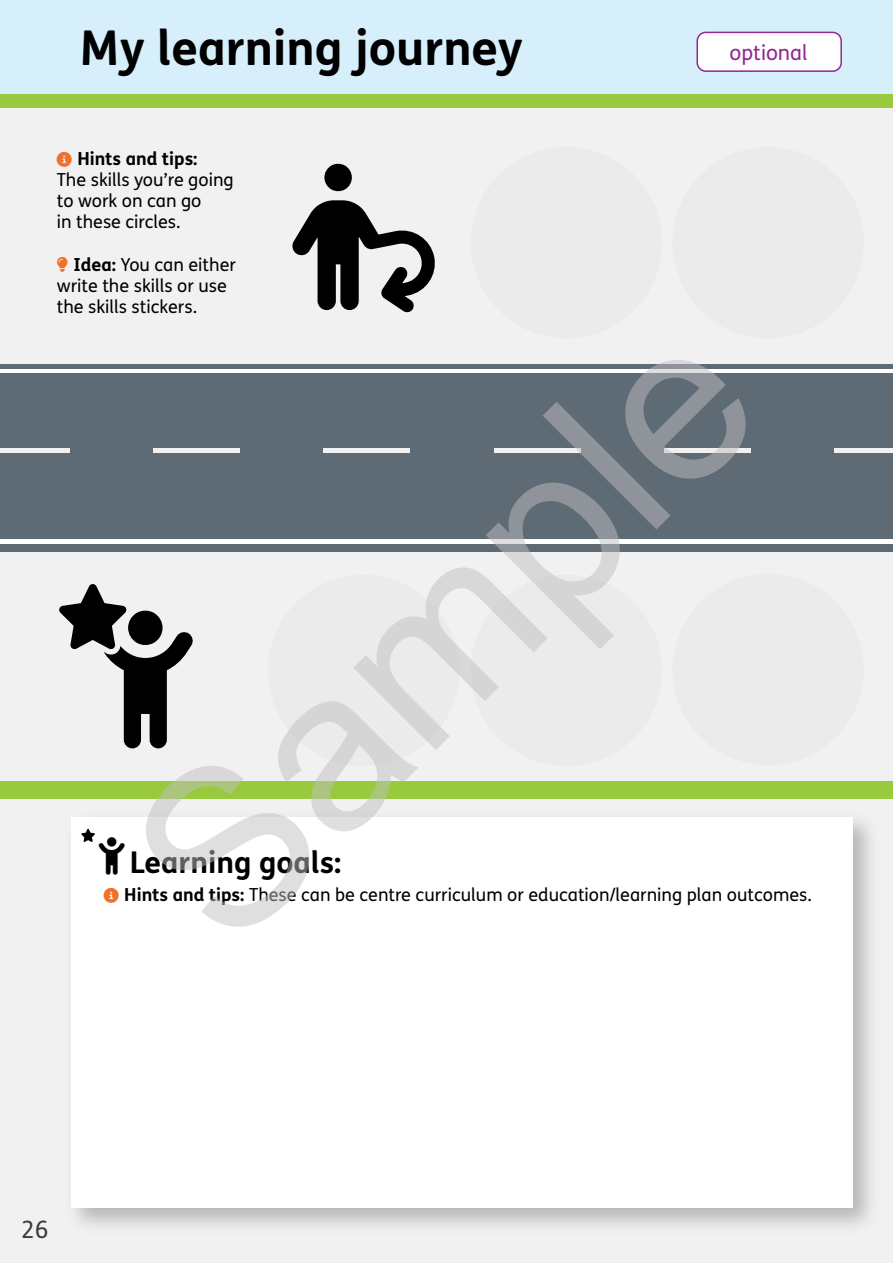
<style>
.page{position:relative;width:893px;height:1263px;background:#fff}
.page>*{position:absolute;margin:0;border:0;box-sizing:border-box;transform-origin:0 0}
.t1{font:224.85px "Arial";color:rgb(191 191 191/.5)}
.t2{font:700 48px "FS Me";color:#000}
.t3{font:700 30px "FS Me";color:#000}
.t4{font:24px "FS Me";color:#3a3e3f}
.t5{font:21px "FS Me";color:#92278f}
.t6{font:18px/21px "FS Me";color:#000}
.t7{font:700 18px "FS Me";color:#000}
.s1{font-weight:700}
</style>
<div class="page">
<div style="left:0;top:0;width:893px;height:572px;background:#d6effb"></div>
<div style="left:0;top:94px;width:893px;height:18px;background:#99ca3e"></div>
<div style="left:0;top:108px;width:893px;height:1155px;background:#f1f1f2"></div>
<div style="left:0;top:364px;width:893px;height:188px;background:#5f6b74"></div>
<div style="left:834px;top:448px;width:59px;height:5px;background:#f1f1f2"></div>
<div style="left:664px;top:448px;width:86px;height:5px;background:#f1f1f2"></div>
<div style="left:494px;top:448px;width:86px;height:5px;background:#f1f1f2"></div>
<div style="left:324px;top:448px;width:86px;height:5px;background:#f1f1f2"></div>
<div style="left:153px;top:448px;width:87px;height:5px;background:#f1f1f2"></div>
<div style="left:0;top:448px;width:69px;height:5px;background:#f1f1f2"></div>
<hr style="left:0;top:369px;width:893px;height:4px;background:#fff">
<hr style="left:0;top:539px;width:893px;height:4px;background:#fff">
<div style="left:672px;top:147px;width:192px;height:191px;background:#ebebec;border-radius:50%"></div>
<div style="left:471px;top:575px;width:191px;height:191px;background:#ebebec;border-radius:50%"></div>
<div style="left:268px;top:575px;width:191px;height:191px;background:#ebebec;border-radius:50%"></div>
<div style="left:672px;top:574px;width:192px;height:191px;background:#ebebec;border-radius:50%"></div>
<div style="left:471px;top:147px;width:191px;height:191px;background:#ebebec;border-radius:50%"></div>
<svg style="left:59px;top:584px;width:134px;height:164px"></svg>
<div style="left:71px;top:817px;width:782px;height:391px;background:#fff"></div>
<div style="left:0;top:781px;width:893px;height:17px;background:#99ca3e"></div>
<svg style="left:324px;top:164px;width:28px;height:28px"></svg>
<svg style="left:292px;top:200px;width:143px;height:112px"></svg>
<div style="left:697px;top:32px;width:144px;height:39px;background:#fff;border-radius:9px"></div>
<div style="left:696px;top:32px;width:146px;height:40px;border:2px solid #92278f;border-radius:9px"></div>
<svg style="left:81px;top:829px;width:14px;height:13px"></svg>
<h2 class="t2" style="left:79px;top:11px;width:445px">My learning journey</h2>
<p class="t7" style="left:77px;top:145px;width:122px">Hints and tips:</p>
<p class="t6" style="left:57px;top:169px;width:178px">The skills you’re going to work on can go<br>in these circles.</p>
<p class="t6" style="left:57px;top:253px;width:181px;text-indent:17px"><span class="s1">Idea:</span> You can either write the skills or use the skills stickers.</p>
<p class="t5" style="left:729px;top:38px;width:80px">optional</p>
<h1 class="t1" style="left:65px;top:790px;width:764px;rotate:-45deg">Sample</h1>
<h3 class="t3" style="left:130px;top:839px;width:213px">Learning goals:</h3>
<p class="t6" style="left:124px;top:884px;width:689px"><span class="s1">Hints and tips:</span> These can be centre curriculum or education/learning plan outcomes.</p>
<h3 class="t4" style="left:21px;top:1213px;width:29px">26</h3>
</div>
